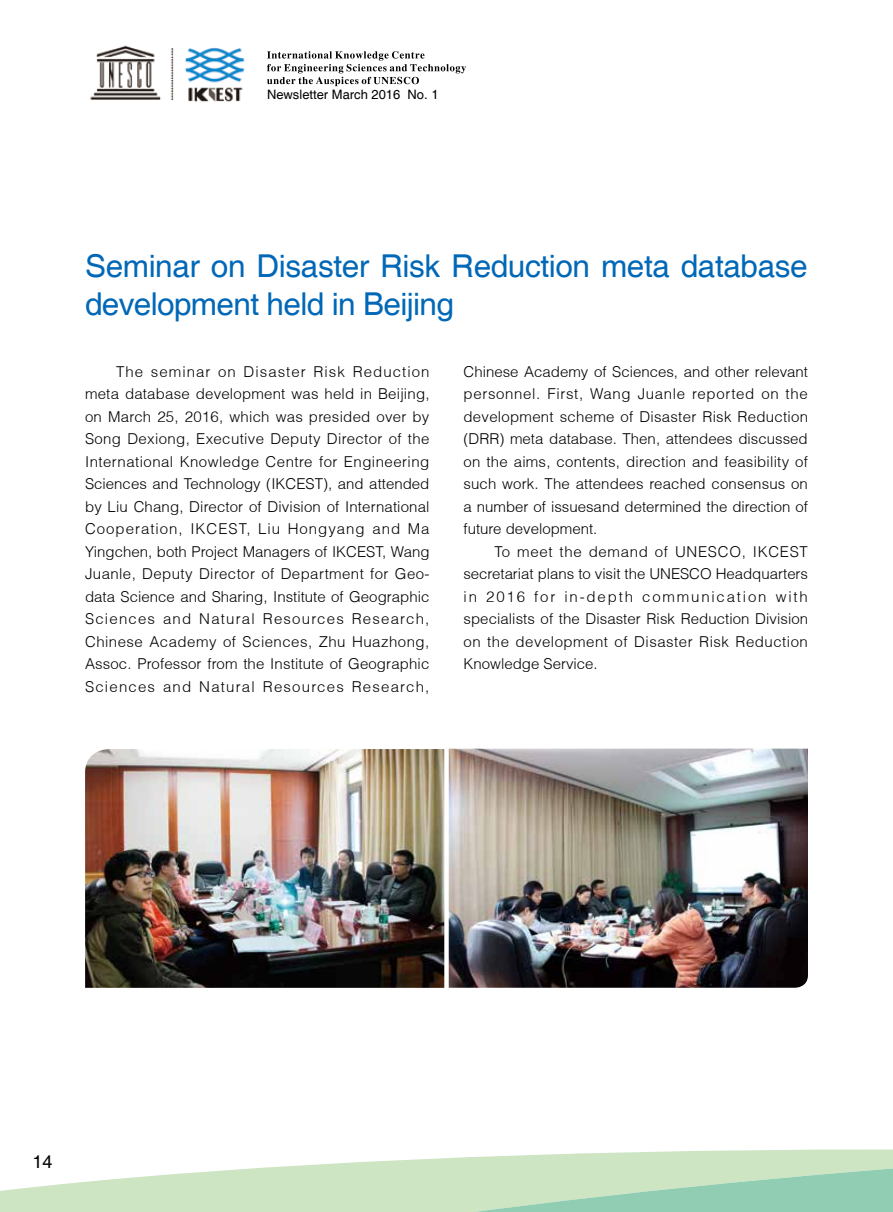
<style>
.page{position:relative;width:893px;height:1212px;background:#fff}
.page>*{position:absolute;margin:0;border:0;box-sizing:border-box;transform-origin:0 0}
.t1{font:31.5px/37.8px "Helvetica";letter-spacing:-.01em;color:#0068b7}
.t2{font:18px "Helvetica";color:#000}
.t3{font:300 15px/22.5px "Helvetica";letter-spacing:.01em;color:#000;text-align:justify}
.t4{font:12.9px "Helvetica";color:#000}
</style>
<div class="page">
<svg style="left:654px;top:1149px;width:239px;height:3px"></svg>
<svg style="left:0;top:1152px;width:893px;height:60px;fill:#cde5c3"></svg>
<img style="left:90px;top:45px;width:155px;height:57px">
<div style="left:168px;top:40px;width:7px;height:8px;background:#fff"></div>
<div style="left:168px;top:100px;width:7px;height:11px;background:#fff"></div>
<svg style="left:267px;top:51px;width:199px;height:35px"></svg>
<img style="left:449px;top:749px;width:359px;height:239px">
<img style="left:85px;top:749px;width:359px;height:239px">
<p class="t4" style="left:267px;top:87px;width:173px">Newsletter March 2016 No. 1</p>
<h1 class="t1" style="left:85px;top:248px;width:724px">Seminar on Disaster Risk Reduction meta database development held in Beijing</h1>
<p class="t3" style="left:85px;top:360px;width:346px;text-indent:31px">The seminar on Disaster Risk Reduction meta database development was held in Beijing, on March 25, 2016, which was presided over by Song Dexiong, Executive Deputy Director of the International Knowledge Centre for Engineering Sciences and Technology (IKCEST), and attended by Liu Chang, Director of Division of International Cooperation, IKCEST, Liu Hongyang and Ma Yingchen, both Project Managers of IKCEST, Wang Juanle, Deputy Director of Department for Geo&shy;data Science and Sharing, Institute of Geographic Sciences and Natural Resources Research, Chinese Academy of Sciences, Zhu Huazhong, Assoc. Professor from the Institute of Geographic Sciences and Natural Resources Research,</p>
<p class="t3" style="left:463px;top:360px;width:346px">Chinese Academy of Sciences, and other relevant personnel. First, Wang Juanle reported on the development scheme of Disaster Risk Reduction (DRR) meta database. Then, attendees discussed on the aims, contents, direction and feasibility of such work. The attendees reached consensus on a number of issuesand determined the direction of future development.</p>
<p class="t3" style="left:463px;top:540px;width:346px;text-indent:31px">To meet the demand of UNESCO, IKCEST secretariat plans to visit the UNESCO Headquarters in 2016 for in-depth communication with specialists of the Disaster Risk Reduction Division on the development of Disaster Risk Reduction Knowledge Service.</p>
<p class="t2" style="left:33px;top:1151px;width:22px">14</p>
</div>
